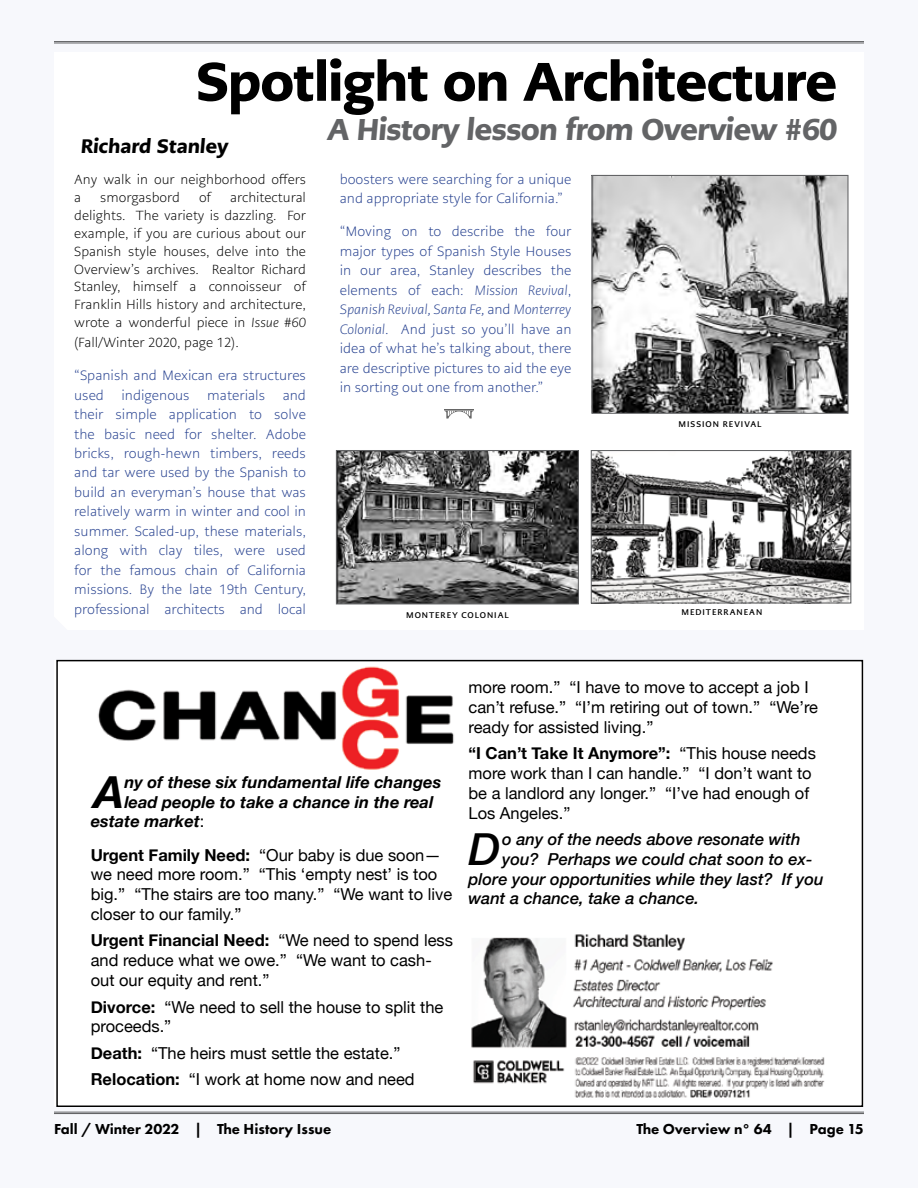
<style>
.page{position:relative;width:918px;height:1188px;background:#f7f8fc}
.page>*{position:absolute;margin:0;border:0;box-sizing:border-box;transform-origin:0 0}
.Article_Title{font:900 54px "PMN Caecilia Sans Head";color:#000}
.t1{font:italic 500 44.1px "Helvetica Neue";color:#000}
.t2{font:italic 700 44.1px "Helvetica Neue";color:#000}
.Article_Subtitle{font:italic 900 30px "PMN Caecilia Sans Head";color:#636466}
.Article_Byline{font:italic 900 19.5px "PMN Caecilia Sans Head";letter-spacing:.02em;color:#000}
.t3{font:16.5px/19.8px "Helvetica Neue";color:#000}
.t4{font:italic 500 16.5px "Helvetica Neue";color:#000}
.t5{font:italic 700 16.5px "Helvetica Neue";color:#000}
.t6{font:800 15px "Futura PT";color:#000}
.Article_Body_-_Small{font:300 13.5px/19.5px "PMN Caecilia Sans Text";color:#25408f}
.Article_Body_-_Small-2{font:300 13.2px/18px "PMN Caecilia Sans Text";color:#000}
.Article_Caption{font:700 8.25px "PMN Caecilia Sans Text";letter-spacing:.115em;color:#000}
.s1{font-style:italic}
.s2{font-weight:400;font-style:normal}
.s3{font-weight:700}
</style>
<div class="page">
<hr style="left:54px;top:1112px;width:810px;height:1px;background:#636466">
<hr style="left:54px;top:1113px;width:810px;height:1px;background:#636466">
<hr style="left:54px;top:41px;width:810px;height:1px;background:#636466">
<hr style="left:54px;top:43px;width:810px;height:1px;background:#636466">
<div style="left:54px;top:52px;width:810px;height:122px;background:#fff"></div>
<svg style="left:444px;top:410px;width:30px;height:9px"></svg>
<img style="left:593px;top:177px;width:254px;height:235px">
<div style="left:591px;top:175px;width:258px;height:239px;border:1px solid #636466"></div>
<img style="left:593px;top:452px;width:256px;height:150px">
<div style="left:591px;top:450px;width:260px;height:154px;border:1px solid #636466"></div>
<img style="left:338px;top:452px;width:239px;height:150px">
<div style="left:336px;top:450px;width:243px;height:154px;border:1px solid #636466"></div>
<div style="left:54px;top:660px;width:810px;height:445px;background:#fff"></div>
<img style="left:98px;top:666px;width:356px;height:104px">
<img style="left:471px;top:934px;width:354px;height:164px">
<p class="Article_Title" style="left:197px;top:45px;width:642px">Spotlight on Architecture</p>
<p class="Article_Byline" style="left:81px;top:133px;width:148px">Richard Stanley</p>
<p class="Article_Subtitle" style="left:327px;top:109px;width:511px">A History lesson from Overview #60</p>
<p class="Article_Body_-_Small-2" style="left:74px;top:170px;width:233px">Any walk in our neighborhood offers a</p>
<p class="Article_Body_-_Small-2" style="left:74px;top:188px;width:233px;text-align:justify;text-indent:156px">architectural delights. The variety is dazzling. For example, if you are curious about our Spanish style houses, delve into the Overview’s archives. Realtor Richard Stanley, himself a connoisseur of Franklin Hills history and architecture, wrote a wonderful piece in <span class="s1">Issue #60</span></p>
<p class="Article_Body_-_Small-2" style="left:74px;top:333px;width:166px">(Fall/Winter 2020, page 12).</p>
<p class="Article_Body_-_Small" style="left:74px;top:366px;width:233px">“Spanish and Mexican era structures used</p>
<p class="Article_Body_-_Small-2" style="left:100px;top:188px;width:81px">smorgasbord</p>
<p class="Article_Body_-_Small-2" style="left:199px;top:188px;width:14px">of</p>
<p class="Article_Body_-_Small" style="left:122px;top:385px;width:70px">indigenous</p>
<p class="Article_Body_-_Small" style="left:207px;top:385px;width:59px">materials</p>
<p class="Article_Body_-_Small" style="left:74px;top:385px;width:233px;text-align:justify;text-indent:208px">and their simple application to solve the basic need for shelter. Adobe bricks, rough-hewn timbers, reeds and tar were used by the Spanish to build an everyman’s house that was relatively warm in winter and cool in summer. Scaled-up, these materials, along with clay tiles, were used for the famous chain of California missions. By the late 19th Century, professional architects and local</p>
<p class="Article_Body_-_Small" style="left:340px;top:169px;width:233px">boosters were searching for a unique and appropriate style for California.”</p>
<p class="Article_Body_-_Small" style="left:340px;top:222px;width:233px;text-align:justify">“Moving on to describe the four major types of Spanish Style Houses in our area, Stanley describes the elements of each: <span class="s1">Mission Revival</span>, <span class="s1">Spanish Revival, Santa Fe,</span> and <span class="s1">Monterrey Colonial</span>. And just so you’ll have an idea of what he’s talking about, there are descriptive pictures to aid the eye in sorting out one from another.”</p>
<p class="Article_Caption" style="left:406px;top:610px;width:104px">MONTEREY COLONIAL</p>
<p class="Article_Caption" style="left:679px;top:419px;width:84px">MISSION REVIVAL</p>
<p class="Article_Caption" style="left:682px;top:607px;width:82px">MEDITERRANEAN</p>
<p class="t2" style="left:94px;top:757px;width:32px">A</p>
<p class="t5" style="left:124px;top:769px;width:318px">ny of these six fundamental life changes</p>
<p class="t5" style="left:124px;top:789px;width:310px">lead people to take a chance in the real</p>
<p class="t5" style="left:91px;top:809px;width:115px">estate market<span class="s2">:</span></p>
<p class="t3" style="left:91px;top:846px;width:363px"><span class="s3">Urgent Family Need:</span> “Our baby is due soon— we need more room.” “This ‘empty nest’ is too big.” “The stairs are too many.” “We want to live closer to our family.”</p>
<p class="t3" style="left:91px;top:932px;width:364px"><span class="s3">Urgent Financial Need:</span> “We need to spend less and reduce what we owe.” “We want to cash&shy;out our equity and rent.”</p>
<p class="t3" style="left:91px;top:998px;width:354px"><span class="s3">Divorce:</span> “We need to sell the house to split the proceeds.”</p>
<p class="t3" style="left:91px;top:1041px;width:325px;line-height:26.5px"><span class="s3">Death:</span> “The heirs must settle the estate.”<br><span class="s3">Relocation:</span> “I work at home now and need</p>
<p class="t3" style="left:469px;top:678px;width:351px">more room.” “I have to move to accept a job I can’t refuse.” “I’m retiring out of town.” “We’re ready for assisted living.”</p>
<p class="t3" style="left:469px;top:745px;width:349px"><span class="s3">“I Can’t Take It Anymore”:</span> “This house needs more work than I can handle.” “I don’t want to be a landlord any longer.” “I’ve had enough of Los Angeles.”</p>
<p class="t1" style="left:468px;top:811px;width:33px">D</p>
<p class="t4" style="left:502px;top:825px;width:300px">o any of the needs above resonate with</p>
<p class="t4" style="left:502px;top:845px;width:312px">you? Perhaps we could chat soon to ex-</p>
<p class="t4" style="left:469px;top:865px;width:357px">plore your opportunities while they last? If you</p>
<p class="t4" style="left:469px;top:884px;width:232px">want a chance, take a chance.</p>
<p class="t6" style="left:54px;top:1120px;width:279px">Fall / Winter 2022 | The History Issue</p>
<p class="t6" style="left:636px;top:1120px;width:229px">The Overview n° 64 | Page 15</p>
</div>
